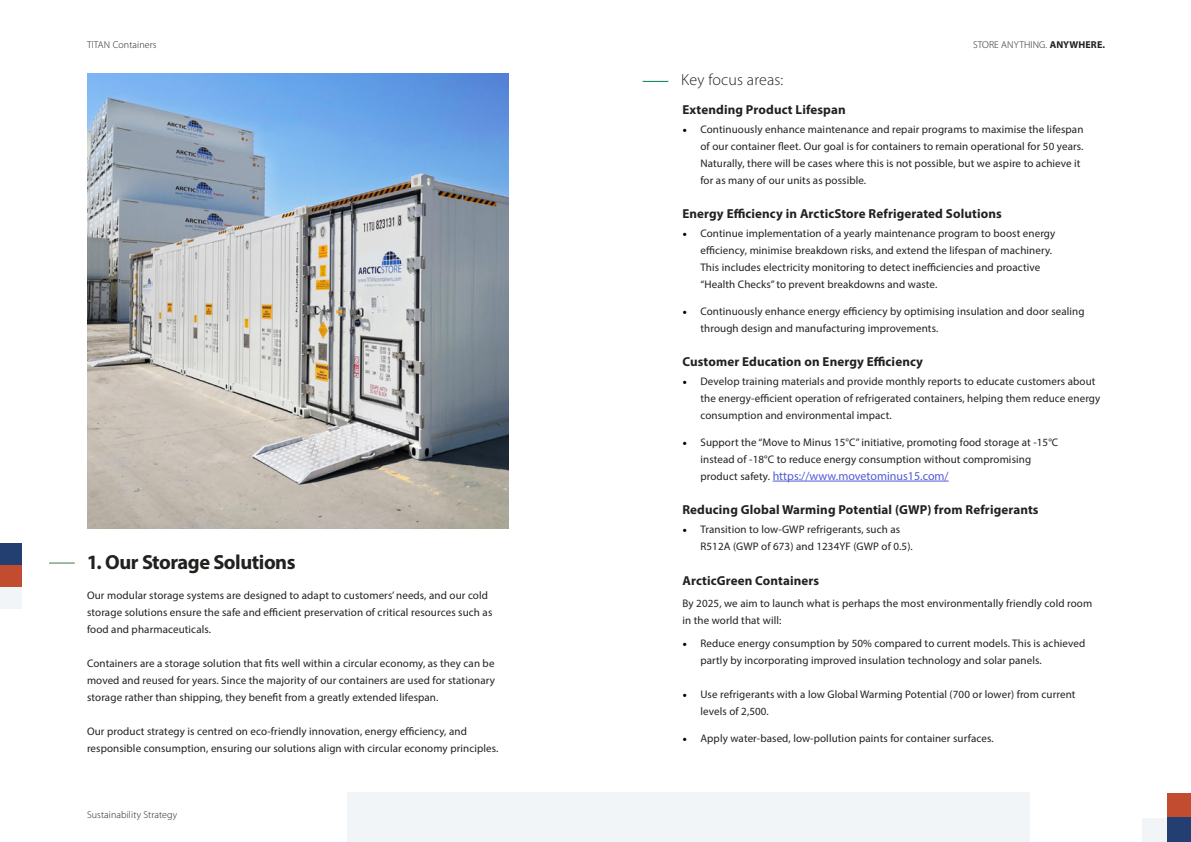
<style>
.page{position:relative;width:1191px;height:842px;background:#fff}
.page>*{position:absolute;margin:0;border:0;box-sizing:border-box;transform-origin:0 0}
.t1{font:700 20.4px "Myriad Pro";letter-spacing:-.025em;color:#21211f}
.t2{font:300 16px "Myriad Pro";letter-spacing:.01em;color:#21211f}
.t3{font:700 13px "Myriad Pro";letter-spacing:.01em;color:#21211f}
.t4{font:12px "Myriad Pro";color:#4f5cd6}
.t5{font:11px/17px "Myriad Pro";letter-spacing:.01em;color:#21211f}
.t6{font:300 10px "Myriad Pro";letter-spacing:.01em;color:#21211f}
.t7{font:300 10px "Myriad Pro";letter-spacing:.01em;color:#21201e}
.s1{font-weight:700}
.s2{font-family:"Minion Pro";font-size:12px;color:#000}
.s3{font-size:11px;color:#21211f}
</style>
<div class="page">
<div style="left:347px;top:793px;width:682px;height:49px;background:#f2f5f8"></div>
<div style="left:1166px;top:793px;width:25px;height:24px;background:#c14c30"></div>
<div style="left:1166px;top:817px;width:25px;height:25px;background:#233f72"></div>
<div style="left:1141px;top:817px;width:25px;height:25px;background:#f2f5f8"></div>
<svg style="left:49px;top:562px;width:26px;height:1px"></svg>
<img style="left:87px;top:73px;width:421px;height:455px">
<div style="left:0;top:543px;width:22px;height:22px;background:#233f72"></div>
<div style="left:0;top:565px;width:22px;height:22px;background:#c14c30"></div>
<div style="left:0;top:587px;width:22px;height:22px;background:#f2f5f8"></div>
<svg style="left:642px;top:81px;width:26px;height:1px"></svg>
<hr style="left:772px;top:481px;width:176px;height:1px;background:#4f5cd6">
<p class="t6" style="left:87px;top:38px;width:71px">TITAN Containers</p>
<p class="t6" style="left:973px;top:38px;width:133px">STORE ANYTHING. <span class="s1">ANYWHERE.</span></p>
<h2 class="t2" style="left:681px;top:70px;width:104px">Key focus areas:</h2>
<p class="t5" style="left:700px;top:120px;width:384px;text-indent:-18px"><span class="s2">•</span> Continuously enhance maintenance and repair programs to maximise the lifespan of our container fleet. Our goal is for containers to remain operational for 50 years.<br>Naturally, there will be cases where this is not possible, but we aspire to achieve it for as many of our units as possible.</p>
<p class="t3" style="left:682px;top:101px;width:165px">Extending Product Lifespan</p>
<p class="t3" style="left:682px;top:205px;width:321px">Energy Efficiency in ArcticStore Refrigerated Solutions</p>
<p class="t5" style="left:700px;top:224px;width:356px;text-indent:-18px"><span class="s2">•</span> Continue implementation of a yearly maintenance program to boost energy efficiency, minimise breakdown risks, and extend the lifespan of machinery.<br>This includes electricity monitoring to detect inefficiencies and proactive “Health Checks” to prevent breakdowns and waste.</p>
<p class="t5" style="left:700px;top:302px;width:385px;text-indent:-18px"><span class="s2">•</span> Continuously enhance energy efficiency by optimising insulation and door sealing through design and manufacturing improvements.</p>
<h1 class="t1" style="left:87px;top:549px;width:210px">1. Our Storage Solutions</h1>
<p class="t5" style="left:87px;top:586px;width:407px">Our modular storage systems are designed to adapt to customers’ needs, and our cold storage solutions ensure the safe and efficient preservation of critical resources such as food and pharmaceuticals.</p>
<p class="t5" style="left:87px;top:654px;width:409px;text-align:justify">Containers are a storage solution that fits well within a circular economy, as they can be moved and reused for years. Since the majority of our containers are used for stationary storage rather than shipping, they benefit from a greatly extended lifespan.</p>
<p class="t5" style="left:87px;top:722px;width:413px">Our product strategy is centred on eco-friendly innovation, energy efficiency, and responsible consumption, ensuring our solutions align with circular economy principles.</p>
<p class="t7" style="left:87px;top:809px;width:92px">Sustainability Strategy</p>
<p class="t3" style="left:682px;top:353px;width:242px">Customer Education on Energy Efficiency</p>
<p class="t5" style="left:700px;top:372px;width:401px;text-indent:-18px"><span class="s2">•</span> Develop training materials and provide monthly reports to educate customers about the energy-efficient operation of refrigerated containers, helping them reduce energy consumption and environmental impact.</p>
<p class="t5" style="left:700px;top:433px;width:359px;text-indent:-18px"><span class="s2">•</span> Support the “Move to Minus 15°C” initiative, promoting food storage at -15°C instead of -18°C to reduce energy consumption without compromising</p>
<p class="t4" style="left:700px;top:468px;width:250px"><span class="s3">product safety.</span> https://www.movetominus15.com/</p>
<p class="t3" style="left:682px;top:501px;width:358px">Reducing Global Warming Potential (GWP) from Refrigerants</p>
<p class="t5" style="left:700px;top:520px;width:214px;text-indent:-18px"><span class="s2">•</span> Transition to low-GWP refrigerants, such as<br>R512A (GWP of 673) and 1234YF (GWP of 0.5).</p>
<p class="t3" style="left:682px;top:572px;width:138px">ArcticGreen Containers</p>
<p class="t5" style="left:682px;top:595px;width:411px">By 2025, we aim to launch what is perhaps the most environmentally friendly cold room in the world that will:</p>
<p class="t5" style="left:700px;top:634px;width:386px;text-indent:-18px"><span class="s2">•</span> Reduce energy consumption by 50% compared to current models. This is achieved partly by incorporating improved insulation technology and solar panels.</p>
<p class="t5" style="left:700px;top:685px;width:376px;text-indent:-18px"><span class="s2">•</span> Use refrigerants with a low Global Warming Potential (700 or lower) from current levels of 2,500.</p>
<p class="t5" style="left:682px;top:729px;width:313px"><span class="s2">•</span> Apply water-based, low-pollution paints for container surfaces.</p>
</div>
